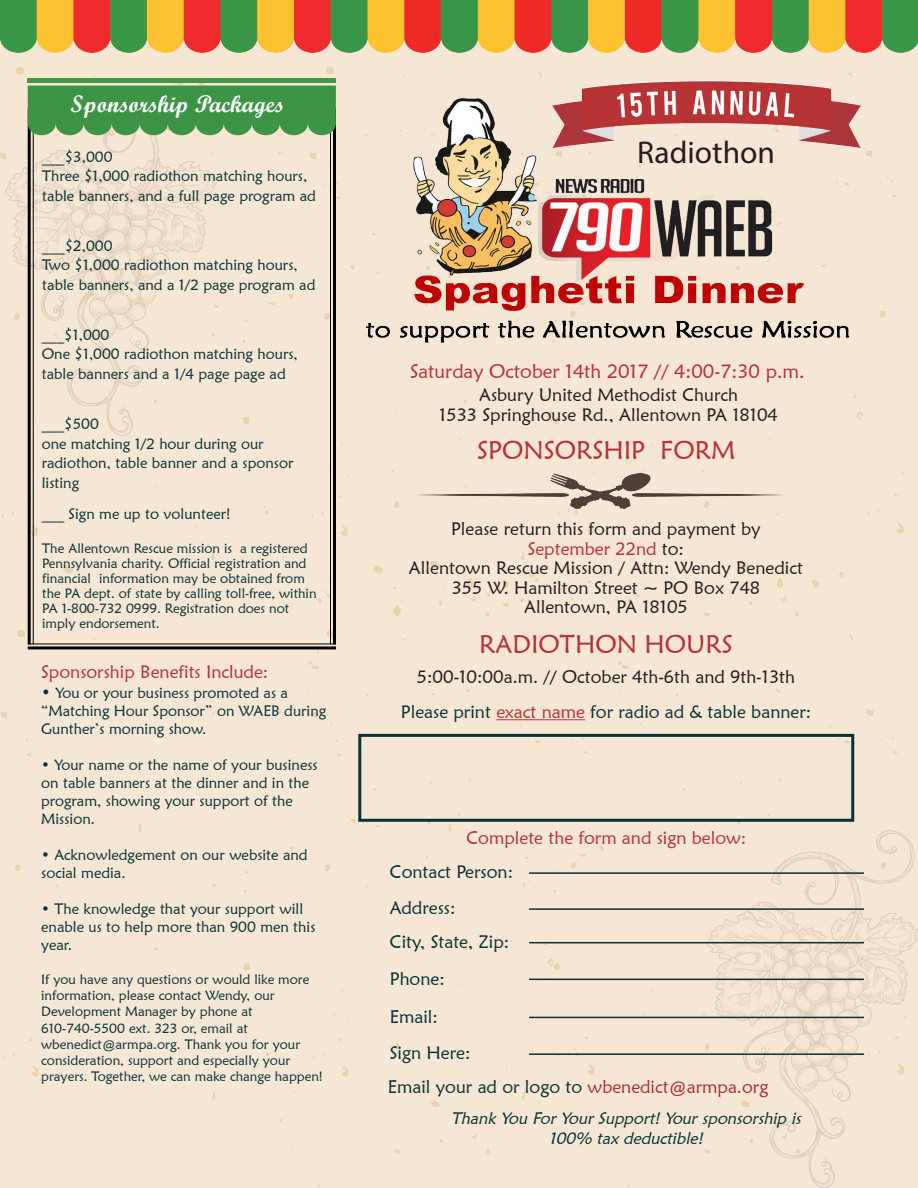
<style>
.page{position:relative;width:918px;height:1188px;background:#fff}
.page>*{position:absolute;margin:0;border:0;box-sizing:border-box;transform-origin:0 0}
.t1{font:31.5px "Myriad Pro";color:#231f20}
.t2{font:25.5px "Maiandra GD";color:#b63236}
.t3{font:24px "Script MT Bold";color:#fff}
.t4{font:19.5px "Maiandra GD";color:#b63236}
.t5{font:18px "Maiandra GD";color:#231f20}
.t6{font:18px "Maiandra GD";color:#0a3236}
.t7{font:18px "Maiandra GD";color:#b63236}
.t8{font:italic 16.5px "Maiandra GD";color:#0a3236}
.t9{font:15px/18px "Maiandra GD";color:#0a3236}
.t10{font:13.5px/15px "Maiandra GD";color:#0a3236}
.s1{font-size:16.5px}
.s2{color:#231f20}
.s3{color:#b63236}
.s4{color:#a9322e}
</style>
<div class="page">
<div style="left:0;top:53px;width:917px;height:1134px;background:#f6e6d4"></div>
<img style="left:5px;top:78px;width:211px;height:358px">
<img style="left:707px;top:831px;width:211px;height:357px">
<img style="left:552px;top:81px;width:308px;height:9px">
<img style="left:354px;top:90px;width:508px;height:258px">
<img style="left:415px;top:474px;width:370px;height:34px">
<hr style="left:496px;top:719px;width:89px;height:1px;background:#b63236">
<hr style="left:529px;top:872px;width:335px;height:2px;background:#0a3236">
<hr style="left:529px;top:908px;width:335px;height:2px;background:#0a3236">
<hr style="left:529px;top:942px;width:335px;height:1px;background:#0a3236">
<hr style="left:529px;top:979px;width:335px;height:1px;background:#0a3236">
<hr style="left:529px;top:1017px;width:335px;height:1px;background:#0a3236">
<hr style="left:529px;top:1053px;width:335px;height:2px;background:#0a3236">
<div style="left:358px;top:734px;width:496px;height:88px;border:3px solid #0a3236"></div>
<hr style="left:330px;top:107px;width:1px;height:537px;background:#000">
<hr style="left:333px;top:107px;width:3px;height:537px;background:#000">
<hr style="left:33px;top:109px;width:1px;height:535px;background:#000">
<hr style="left:28px;top:109px;width:3px;height:535px;background:#000">
<hr style="left:28px;top:643px;width:308px;height:1px;background:#000">
<hr style="left:28px;top:646px;width:308px;height:3px;background:#000">
<div style="left:28px;top:86px;width:308px;height:49px;background:#3d9447"></div>
<hr style="left:28px;top:78px;width:308px;height:4px;background:#439747">
<img style="left:0;top:0;width:918px;height:53px">
<p class="t3" style="left:70px;top:89px;width:216px">Sponsorship Packages</p>
<p class="t9" style="left:42px;top:147px;width:72px">___$3,000</p>
<p class="t9" style="left:42px;top:166px;width:275px;line-height:19.5px">Three $1,000 radiothon matching hours, table banners, and a full page program ad</p>
<p class="t9" style="left:42px;top:236px;width:72px">___$2,000</p>
<p class="t9" style="left:42px;top:255px;width:275px;line-height:19.5px">Two $1,000 radiothon matching hours, table banners, and a 1/2 page program ad</p>
<p class="t9" style="left:42px;top:325px;width:69px">___$1,000</p>
<p class="t9" style="left:42px;top:344px;width:258px;line-height:19.5px">One $1,000 radiothon matching hours, table banners and a 1/4 page page ad</p>
<p class="t9" style="left:42px;top:415px;width:59px">___$500</p>
<p class="t9" style="left:42px;top:434px;width:253px;line-height:19.5px">one matching 1/2 hour during our radiothon, table banner and a sponsor listing</p>
<p class="t9" style="left:42px;top:504px;width:190px">___ Sign me up to volunteer!</p>
<p class="t10" style="left:42px;top:541px;width:276px">The Allentown Rescue mission is a registered Pennsylvania charity. Official registration and financial information may be obtained from the PA dept. of state by calling toll-free, within PA 1-800-732 0999. Registration does not imply endorsement.</p>
<p class="t7" style="left:41px;top:661px;width:229px">Sponsorship Benefits Include:</p>
<p class="t9" style="left:41px;top:683px;width:287px"><span class="s1">•</span> You or your business promoted as a “Matching Hour Sponsor” on WAEB during<br>Gunther’s morning show.</p>
<p class="t9" style="left:41px;top:755px;width:278px">• Your name or the name of your business on table banners at the dinner and in the program, showing your support of the<br>Mission.</p>
<p class="t9" style="left:41px;top:845px;width:268px">• Acknowledgement on our website and</p>
<p class="t9" style="left:41px;top:863px;width:86px">social media.</p>
<p class="t9" style="left:41px;top:899px;width:264px">• The knowledge that your support will</p>
<p class="t9" style="left:41px;top:917px;width:276px">enable us to help more than 900 men this year.</p>
<p class="t10" style="left:41px;top:971px;width:270px;line-height:16.2px">If you have any questions or would like more information, please contact Wendy, our<br>Development Manager by phone at</p>
<p class="t10" style="left:41px;top:1020px;width:208px">610-740-5500 ext. 323 or, email at</p>
<p class="t10" style="left:41px;top:1036px;width:283px;line-height:16.2px">wbenedict@armpa.org. Thank you for your consideration, support and especially your prayers. Together, we can make change happen!</p>
<p class="t1" style="left:637px;top:133px;width:139px">Radiothon</p>
<p class="t4" style="left:410px;top:359px;width:396px">Saturday October 14th 2017 // 4:00-7:30 p.m.</p>
<p class="t5" style="left:479px;top:384px;width:260px">Asbury United Methodist Church</p>
<p class="t5" style="left:439px;top:403px;width:340px">1533 Springhouse Rd., Allentown PA 18104</p>
<p class="t2" style="left:477px;top:434px;width:260px">SPONSORSHIP FORM</p>
<p class="t5" style="left:451px;top:518px;width:311px">Please return this form and payment by</p>
<p class="t7" style="left:528px;top:537px;width:158px">September 22nd <span class="s2">to:</span></p>
<p class="t5" style="left:409px;top:557px;width:396px">Allentown Rescue Mission / Attn: Wendy Benedict</p>
<p class="t5" style="left:452px;top:576px;width:310px">355 W. Hamilton Street ~ PO Box 748</p>
<p class="t5" style="left:524px;top:596px;width:165px">Allentown, PA 18105</p>
<p class="t2" style="left:479px;top:628px;width:255px">RADIOTHON HOURS</p>
<p class="t5" style="left:417px;top:665px;width:380px">5:00-10:00a.m. // October 4th-6th and 9th-13th</p>
<p class="t6" style="left:401px;top:701px;width:412px">Please print <span class="s3">exact name</span> for radio ad &amp; table banner:</p>
<p class="t7" style="left:466px;top:827px;width:281px">Complete the form and sign below:</p>
<p class="t6" style="left:390px;top:861px;width:125px">Contact Person:</p>
<p class="t6" style="left:390px;top:897px;width:67px">Address:</p>
<p class="t6" style="left:390px;top:931px;width:121px">City, State, Zip:</p>
<p class="t6" style="left:390px;top:967px;width:57px">Phone:</p>
<p class="t6" style="left:390px;top:1005px;width:50px">Email:</p>
<p class="t6" style="left:390px;top:1042px;width:82px">Sign Here:</p>
<p class="t6" style="left:388px;top:1076px;width:382px">Email your ad or logo to <span class="s4">wbenedict@armpa.org</span></p>
<p class="t8" style="left:451px;top:1108px;width:356px">Thank You ForYourSupport!Yoursponsorship is</p>
<p class="t8" style="left:549px;top:1128px;width:159px">100% tax deductible!</p>
</div>
